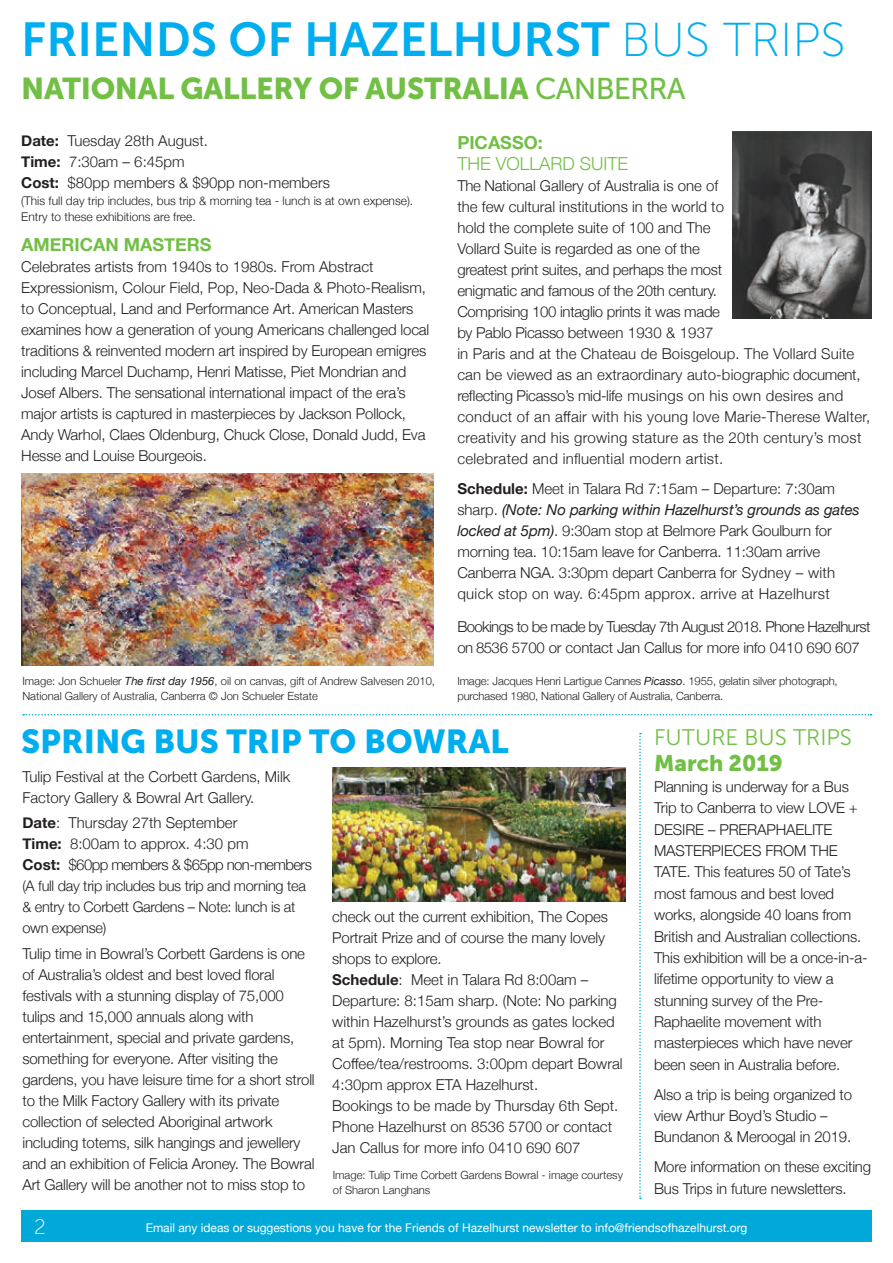
<style>
.page{position:relative;width:893px;height:1263px;background:#fff}
.page>*{position:absolute;margin:0;border:0;box-sizing:border-box;transform-origin:0 0}
.Heading{font:47.55px "Museo Sans 700";color:#00aeef}
.Heading-2{font:33px "Museo Sans 900";color:#00aeef}
.Heading-3{font:30px "Museo Sans 900";letter-spacing:-.01em;color:#71bf44}
.Heading-4{font:22.5px/25.8px "Museo Sans 300";color:#71bf44}
.page_No{font:21px "Museo Sans 100";color:#fff}
.body_copy{font:300 18px/21px "Helvetica Neue";color:#71bf44}
.body_copy-2{font:700 18px "Helvetica Neue";color:#71bf44}
.body_copy-3{font:300 15px/21px "Helvetica Neue";letter-spacing:-.01em;color:#231f20}
.body_copy-4{font:300 15px/21px "Helvetica Neue";letter-spacing:-.04em;color:#231f20}
.body_copy-5{font:300 14.55px/21px "Helvetica Neue";letter-spacing:-.02em;color:#231f20}
.t1{font:12px "Helvetica Neue";color:#fff}
.body_copy-6{font:300 12px/16.5px "Helvetica Neue";color:#231f20}
.t2{font:300 11.25px/15px "Helvetica Neue";color:#231f20}
.s1{font-family:"Museo Sans 100"}
.s2{font-family:"Museo Sans 500"}
.s3{font-weight:700}
.s4{font-weight:400;font-style:italic}
.s5{font-family:"Museo Sans 900"}
</style>
<div class="page">
<img style="left:21px;top:474px;width:413px;height:191px">
<img style="left:733px;top:132px;width:139px;height:186px">
<svg style="left:23px;top:714px;width:848px;height:1px"></svg>
<img style="left:332px;top:768px;width:293px;height:133px">
<svg style="left:639px;top:733px;width:2px;height:466px"></svg>
<div style="left:21px;top:1210px;width:851px;height:32px;background:#00a9d8"></div>
<h1 class="Heading" style="left:21px;top:13px;width:826px">FRIENDS OF HAZELHURST <span class="s1">BUS TRIPS</span></h1>
<h1 class="Heading-3" style="left:21px;top:72px;width:666px">NATIONAL GALLERY OF AUSTRALIA <span class="s2">CANBERRA</span></h1>
<p class="body_copy-3" style="left:21px;top:129px;width:188px"><span class="s3">Date:</span> Tuesday 28th August.</p>
<p class="body_copy-3" style="left:21px;top:150px;width:165px"><span class="s3">Time:</span> 7:30am – 6:45pm</p>
<p class="body_copy-3" style="left:21px;top:171px;width:310px"><span class="s3">Cost:</span> $80pp members &amp; $90pp non-members</p>
<p class="body_copy-6" style="left:21px;top:191px;width:394px">(This full day trip includes, bus trip &amp; morning tea - lunch is at own expense).<br>Entry to these exhibitions are free.</p>
<p class="body_copy-2" style="left:21px;top:230px;width:192px">AMERICAN MASTERS</p>
<p class="body_copy-3" style="left:21px;top:255px;width:410px">Celebrates artists from 1940s to 1980s. From Abstract Expressionism, Colour Field, Pop, Neo-Dada &amp; Photo-Realism, to Conceptual, Land and Performance Art. American Masters examines how a generation of young Americans challenged local traditions &amp; reinvented modern art inspired by European emigres including Marcel Duchamp, Henri Matisse, Piet Mondrian and Josef Albers. The sensational international impact of the era’s major artists is captured in masterpieces by Jackson Pollock, Andy Warhol, Claes Oldenburg, Chuck Close, Donald Judd, Eva Hesse and Louise Bourgeois.</p>
<p class="body_copy" style="left:457px;top:131px;width:172px"><span class="s3">PICASSO:<br></span>THE VOLLARD SUITE</p>
<p class="body_copy-3" style="left:457px;top:174px;width:414px">The National Gallery of Australia is one of<br>the few cultural institutions in the world to<br>hold the complete suite of 100 and The<br>Vollard Suite is regarded as one of the<br>greatest print suites, and perhaps the most<br>enigmatic and famous of the 20th century.<br>Comprising 100 intaglio prints it was made<br>by Pablo Picasso between 1930 &amp; 1937<br>in Paris and at the Chateau de Boisgeloup. The Vollard Suite can be viewed as an extraordinary auto-biographic document, reflecting Picasso’s mid-life musings on his own desires and conduct of an affair with his young love Marie-Therese Walter, creativity and his growing stature as the 20th century’s most celebrated and influential modern artist.</p>
<p class="body_copy-3" style="left:457px;top:477px;width:404px"><span class="s3">Schedule:</span> Meet in Talara Rd 7:15am – Departure: 7:30am sharp. <span class="s4">(Note: No parking within Hazelhurst’s grounds as gates locked at 5pm)</span>. 9:30am stop at Belmore Park Goulburn for morning tea. 10:15am leave for Canberra. 11:30am arrive Canberra NGA. 3:30pm depart Canberra for Sydney – with quick stop on way. 6:45pm approx. arrive at Hazelhurst</p>
<p class="body_copy-4" style="left:457px;top:615px;width:415px">Bookings to be made by Tuesday 7th August 2018. Phone Hazelhurst on 8536 5700 or contact Jan Callus for more info 0410 690 607</p>
<p class="t2" style="left:457px;top:672px;width:382px">Image: Jacques Henri Lartigue Cannes <span class="s4">Picasso</span>. 1955, gelatin silver photograph, purchased 1980, National Gallery of Australia, Canberra.</p>
<h1 class="Heading-2" style="left:21px;top:722px;width:489px">SPRING BUS TRIP TO BOWRAL</h1>
<p class="body_copy-3" style="left:22px;top:765px;width:269px">Tulip Festival at the Corbett Gardens, Milk<br>Factory Gallery &amp; Bowral Art Gallery.</p>
<p class="body_copy-3" style="left:22px;top:811px;width:217px"><span class="s3">Date</span>: Thursday 27th September</p>
<p class="body_copy-3" style="left:22px;top:832px;width:228px"><span class="s3">Time:</span> 8:00am to approx. 4:30 pm</p>
<p class="body_copy-4" style="left:22px;top:853px;width:291px"><span class="s3">Cost:</span> $60pp members &amp; $65pp non-members</p>
<p class="body_copy-5" style="left:22px;top:875px;width:285px">(A full day trip includes bus trip and morning tea &amp; entry to Corbett Gardens – Note: lunch is at own expense)</p>
<p class="body_copy-3" style="left:22px;top:942px;width:294px">Tulip time in Bowral’s Corbett Gardens is one of Australia’s oldest and best loved floral festivals with a stunning display of 75,000 tulips and 15,000 annuals along with entertainment, special and private gardens, something for everyone. After visiting the gardens, you have leisure time for a short stroll to the Milk Factory Gallery with its private collection of selected Aboriginal artwork including totems, silk hangings and jewellery and an exhibition of Felicia Aroney. The Bowral Art Gallery will be another not to miss stop to</p>
<p class="t2" style="left:22px;top:672px;width:414px">Image: Jon Schueler <span class="s4">The first day 1956</span>, oil on canvas, gift of Andrew Salvesen 2010,<br>National Gallery of Australia, Canberra © Jon Schueler Estate</p>
<h1 class="Heading-4" style="left:654px;top:724px;width:199px">FUTURE BUS TRIPS<br><span class="s5">March 2019</span></h1>
<p class="body_copy-3" style="left:654px;top:775px;width:215px">Planning is underway for a Bus<br>Trip to Canberra to view LOVE +<br>DESIRE – PRERAPHAELITE<br>MASTERPIECES FROM THE<br>TATE. This features 50 of Tate’s most famous and best loved works, alongside 40 loans from<br>British and Australian collections.<br>This exhibition will be a once-in-a&shy;lifetime opportunity to view a stunning survey of the Pre-<br>Raphaelite movement with masterpieces which have never been seen in Australia before.</p>
<p class="body_copy-3" style="left:654px;top:1082px;width:200px">Also a trip is being organized to view Arthur Boyd’s Studio –<br>Bundanon &amp; Meroogal in 2019.</p>
<p class="body_copy-3" style="left:654px;top:1155px;width:219px">More information on these exciting<br>Bus Trips in future newsletters.</p>
<p class="body_copy-3" style="left:332px;top:905px;width:277px">check out the current exhibition, The Copes<br>Portrait Prize and of course the many lovely shops to explore.</p>
<p class="body_copy-3" style="left:332px;top:968px;width:292px"><span class="s3">Schedule</span>: Meet in Talara Rd 8:00am – Departure: 8:15am sharp. (Note: No parking within Hazelhurst’s grounds as gates locked at 5pm). Morning Tea stop near Bowral for Coffee/tea/restrooms. 3:00pm depart Bowral 4:30pm approx ETA Hazelhurst.</p>
<p class="body_copy-3" style="left:332px;top:1094px;width:288px">Bookings to be made by Thursday 6th Sept.<br>Phone Hazelhurst on 8536 5700 or contact<br>Jan Callus for more info 0410 690 607</p>
<p class="t2" style="left:333px;top:1166px;width:292px">Image: Tulip Time Corbett Gardens Bowral - image courtesy of Sharon Langhans</p>
<h3 class="page_No" style="left:34px;top:1215px;width:13px">2</h3>
<h4 class="t1" style="left:146px;top:1219px;width:603px">Email any ideas or suggestions you have for the Friends of Hazelhurst newsletter to info@friendsofhazelhurst.org</h4>
</div>
